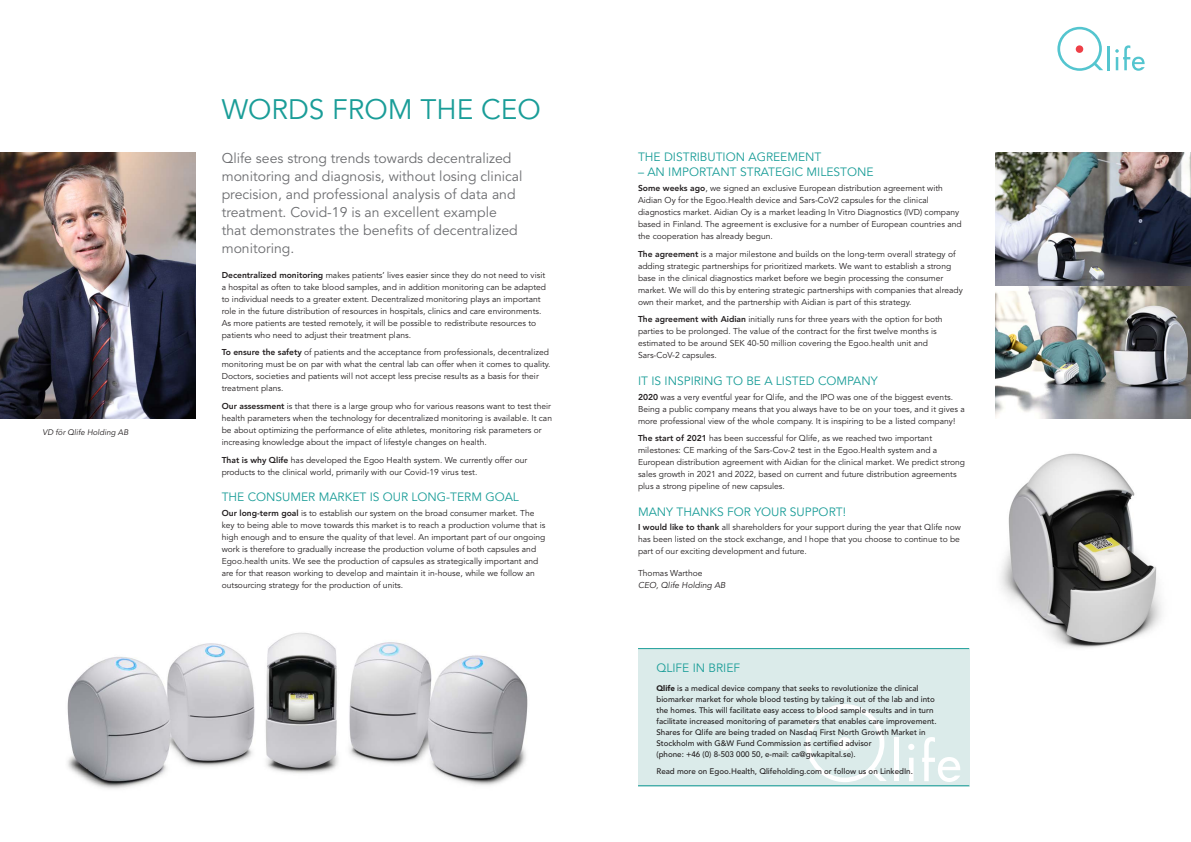
<style>
.page{position:relative;width:1191px;height:842px;background:#fff}
.page>*{position:absolute;margin:0;border:0;box-sizing:border-box;transform-origin:0 0}
.Q_Mellanrubrik{font:28px "Avenir LT Std";color:#1a9d98}
.Q_Bröd{font:14px/18px "Avenir LT Std";color:#6c6d70}
.Q_Mellanrubrik-2{font:12px "Avenir LT Std";color:#1a9d98}
.Q_Bröd-2{font:8.5px/12px "Avenir LT Std";color:#231f20}
.Q_Bröd-3{font:italic 8.5px/12px "Avenir LT Std";color:#231f20}
.Q_Mellanrubrik-3{font:500 8px/11px "Avenir LT Std";color:#231f20}
.Q_Bröd-4{font:italic 8px "Avenir LT Std";color:#231f20}
.s1{font-weight:800}
.s2{font-style:normal}
.s3{font-weight:900}
</style>
<div class="page">
<img style="left:67px;top:632px;width:461px;height:157px">
<img style="left:0;top:153px;width:195px;height:265px">
<hr style="left:1107px;top:46px;width:3px;height:24px;background:#54c5cf">
<svg style="left:1057px;top:27px;width:46px;height:44px"></svg>
<div style="left:1075px;top:45px;width:8px;height:8px;background:#ee3f47;border-radius:50%"></div>
<svg style="left:1115px;top:45px;width:29px;height:26px"></svg>
<div style="left:638px;top:649px;width:331px;height:137px;background:#dbebea"></div>
<div style="left:894px;top:738px;width:5px;height:43px;background:#fff"></div>
<svg style="left:908px;top:744px;width:6px;height:37px"></svg>
<svg style="left:805px;top:704px;width:82px;height:78px"></svg>
<div style="left:838px;top:737px;width:13px;height:13px;background:#fff;border-radius:50%"></div>
<svg style="left:922px;top:737px;width:38px;height:45px"></svg>
<img style="left:1000px;top:453px;width:162px;height:195px">
<img style="left:995px;top:152px;width:196px;height:266px">
<hr style="left:638px;top:648px;width:331px;height:1px;background:#1a9d98">
<hr style="left:638px;top:785px;width:331px;height:1px;background:#1a9d98">
<p class="Q_Bröd-4" style="left:43px;top:428px;width:87px">VD för Qlife Holding AB</p>
<p class="Q_Mellanrubrik" style="left:222px;top:93px;width:321px">WORDS FROM THE CEO</p>
<p class="Q_Bröd" style="left:222px;top:150px;width:302px">Qlife sees strong trends towards decentralized monitoring and diagnosis, without losing clinical precision, and professional analysis of data and treatment. Covid-19 is an excellent example that demonstrates the benefits of decentralized monitoring.</p>
<p class="Q_Bröd-2" style="left:222px;top:269px;width:326px"><span class="s1">Decentralized monitoring</span> makes patients’ lives easier since they do not need to visit a hospital as often to take blood samples, and in addition monitoring can be adapted to individual needs to a greater extent. Decentralized monitoring plays an important role in the future distribution of resources in hospitals, clinics and care environments.<br>As more patients are tested remotely, it will be possible to redistribute resources to patients who need to adjust their treatment plans.</p>
<p class="Q_Bröd-2" style="left:222px;top:347px;width:330px"><span class="s1">To ensure the safety</span> of patients and the acceptance from professionals, decentralized monitoring must be on par with what the central lab can offer when it comes to quality.<br>Doctors, societies and patients will not accept less precise results as a basis for their treatment plans.</p>
<p class="Q_Bröd-2" style="left:222px;top:400px;width:332px"><span class="s1">Our assessment</span> is that there is a large group who for various reasons want to test their health parameters when the technology for decentralized monitoring is available. It can be about optimizing the performance of elite athletes, monitoring risk parameters or increasing knowledge about the impact of lifestyle changes on health.</p>
<p class="Q_Bröd-2" style="left:222px;top:454px;width:307px"><span class="s1">That is why Qlife</span> has developed the Egoo Health system. We currently offer our products to the clinical world, primarily with our Covid-19 virus test.</p>
<p class="Q_Mellanrubrik-2" style="left:222px;top:490px;width:299px">THE CONSUMER MARKET IS OUR LONG-TERM GOAL</p>
<p class="Q_Bröd-2" style="left:222px;top:507px;width:325px"><span class="s1">Our long-term goal</span> is to establish our system on the broad consumer market. The key to being able to move towards this market is to reach a production volume that is high enough and to ensure the quality of that level. An important part of our ongoing work is therefore to gradually increase the production volume of both capsules and Egoo.health units. We see the production of capsules as strategically important and are for that reason working to develop and maintain it in-house, while we follow an outsourcing strategy for the production of units.</p>
<p class="Q_Mellanrubrik-2" style="left:638px;top:150px;width:185px">THE DISTRIBUTION AGREEMENT</p>
<p class="Q_Mellanrubrik-2" style="left:638px;top:165px;width:237px">– AN IMPORTANT STRATEGIC MILESTONE</p>
<p class="Q_Bröd-2" style="left:638px;top:182px;width:325px"><span class="s1">Some weeks ago</span>, we signed an exclusive European distribution agreement with Aidian Oy for the Egoo.Health device and Sars-CoV2 capsules for the clinical diagnostics market. Aidian Oy is a market leading In Vitro Diagnostics (IVD) company based in Finland. The agreement is exclusive for a number of European countries and the cooperation has already begun.</p>
<p class="Q_Bröd-2" style="left:638px;top:248px;width:326px"><span class="s1">The agreement</span> is a major milestone and builds on the long-term overall strategy of adding strategic partnerships for prioritized markets. We want to establish a strong base in the clinical diagnostics market before we begin processing the consumer market. We will do this by entering strategic partnerships with companies that already own their market, and the partnership with Aidian is part of this strategy.</p>
<p class="Q_Bröd-2" style="left:638px;top:314px;width:306px"><span class="s1">The agreement with Aidian</span> initially runs for three years with the option for both parties to be prolonged. The value of the contract for the first twelve months is estimated to be around SEK 40-50 million covering the Egoo.health unit and Sars-CoV-2 capsules.</p>
<p class="Q_Mellanrubrik-2" style="left:638px;top:374px;width:241px">IT IS INSPIRING TO BE A LISTED COMPANY</p>
<p class="Q_Bröd-2" style="left:638px;top:391px;width:328px"><span class="s1">2020</span> was a very eventful year for Qlife, and the IPO was one of the biggest events.<br>Being a public company means that you always have to be on your toes, and it gives a more professional view of the whole company. It is inspiring to be a listed company!</p>
<p class="Q_Bröd-2" style="left:638px;top:433px;width:328px"><span class="s1">The start of 2021</span> has been successful for Qlife, as we reached two important milestones: CE marking of the Sars-Cov-2 test in the Egoo.Health system and a European distribution agreement with Aidian for the clinical market. We predict strong sales growth in 2021 and 2022, based on current and future distribution agreements plus a strong pipeline of new capsules.</p>
<p class="Q_Mellanrubrik-2" style="left:638px;top:505px;width:209px">MANY THANKS FOR YOUR SUPPORT!</p>
<p class="Q_Bröd-2" style="left:638px;top:522px;width:324px;text-align:justify"><span class="s1">I would like to thank</span> all shareholders for your support during the year that Qlife now has been listed on the stock exchange, and I hope that you choose to continue to be part of our exciting development and future.</p>
<p class="Q_Bröd-3" style="left:638px;top:568px;width:89px"><span class="s2">Thomas Warthoe<br></span>CEO, Qlife Holding AB</p>
<p class="Q_Mellanrubrik-2" style="left:656px;top:661px;width:85px">QLIFE IN BRIEF</p>
<p class="Q_Mellanrubrik-3" style="left:656px;top:683px;width:282px"><span class="s3">Qlife</span> is a medical device company that seeks to revolutionize the clinical biomarker market for whole blood testing by taking it out of the lab and into the homes. This will facilitate easy access to blood sample results and in turn facilitate increased monitoring of parameters that enables care improvement.<br>Shares for Qlife are being traded on Nasdaq First North Growth Market in Stockholm with G&amp;W Fund Commission as certified advisor<br>(phone: +46 (0) 8-503 000 50, e-mail: ca@gwkapital.se).</p>
<p class="Q_Mellanrubrik-3" style="left:656px;top:766px;width:258px">Read more on Egoo.Health, Qlifeholding.com or follow us on LinkedIn.</p>
</div>
